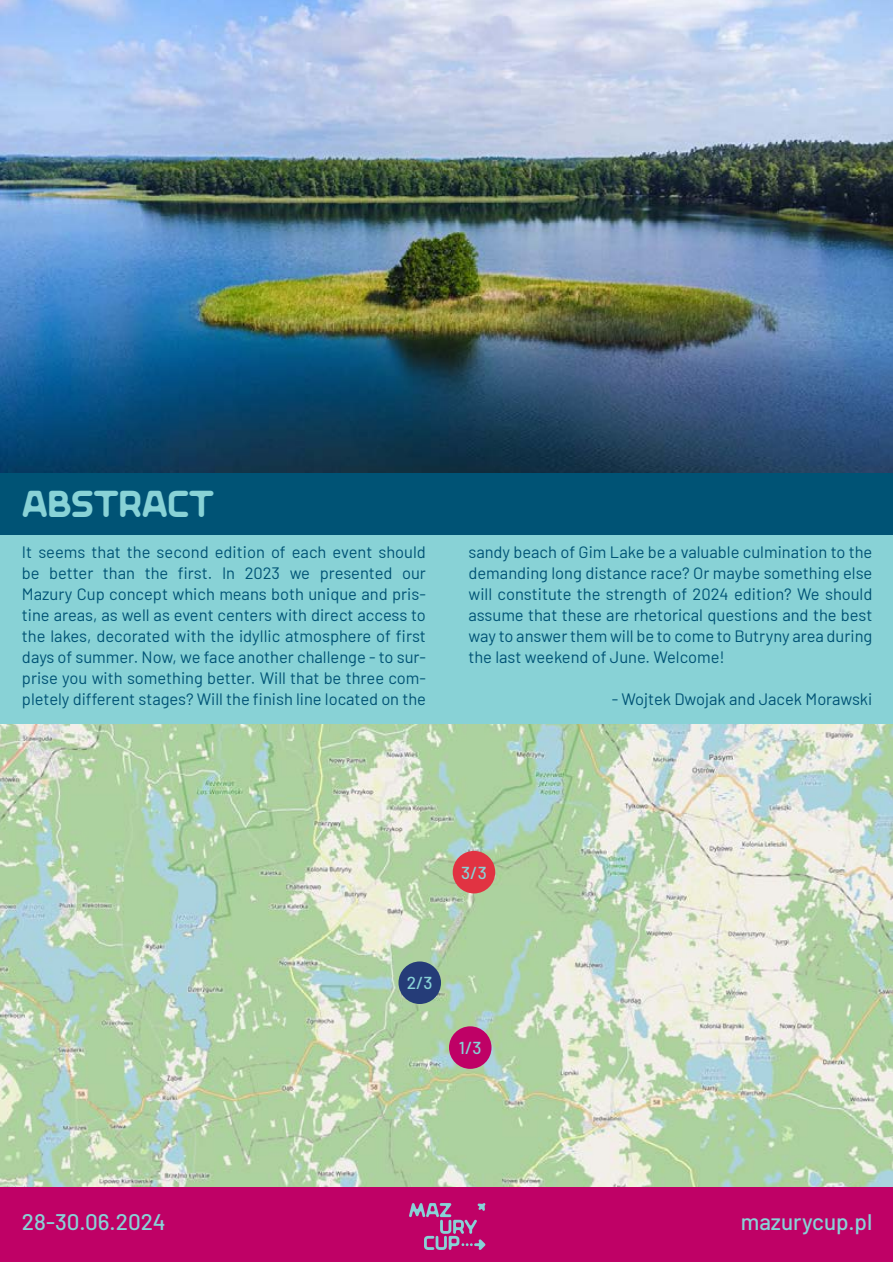
<style>
.page{position:relative;width:893px;height:1263px;background:#fff}
.page>*{position:absolute;margin:0;border:0;box-sizing:border-box;transform-origin:0 0}
.t1{font:37.5px "Maria TRIAL Unconnected";color:#88d2d6}
.t2{font:500 22.5px "Barlow";color:#88d2d6}
.t3{font:500 17.25px "Barlow";color:#88d2d6}
.t4{font:16.5px/21px "Barlow";color:#005375;text-align:justify}
</style>
<div class="page">
<div style="left:1px;top:473px;width:892px;height:63px;background:#005375"></div>
<div style="left:1px;top:536px;width:892px;height:189px;background:#88d2d6"></div>
<div style="left:1px;top:1187px;width:892px;height:75px;background:#bf0166"></div>
<svg style="left:409px;top:1203px;width:76px;height:47px"></svg>
<img style="left:1px;top:725px;width:892px;height:462px">
<div style="left:449px;top:1026px;width:42px;height:43px;background:#bf0166;border-radius:50%"></div>
<div style="left:398px;top:961px;width:43px;height:43px;background:#253c78;border-radius:50%"></div>
<div style="left:453px;top:851px;width:42px;height:42px;background:#e13342;border-radius:50%"></div>
<img style="left:1px;top:0;width:892px;height:473px">
<p class="t1" style="left:22px;top:482px;width:193px">ABSTRACT</p>
<p class="t4" style="left:22px;top:540px;width:405px">It seems that the second edition of each event should be better than the first. In 2023 we presented our Mazury Cup concept which means both unique and pris&shy;tine areas, as well as event centers with direct access to the lakes, decorated with the idyllic atmosphere of first days of summer. Now, we face another challenge - to sur&shy;prise you with something better. Will that be three com&shy;pletely different stages? Will the finish line located on the</p>
<p class="t4" style="left:468px;top:540px;width:405px">sandy beach of Gim Lake be a valuable culmination to the demanding long distance race? Or maybe something else will constitute the strength of 2024 edition? We should assume that these are rhetorical questions and the best way to answer them will be to come to Butryny area during the last weekend of June. Welcome!</p>
<p class="t4" style="left:612px;top:687px;width:262px">- Wojtek Dwojak and Jacek Morawski</p>
<p class="t3" style="left:461px;top:860px;width:27px">3/3</p>
<p class="t3" style="left:407px;top:970px;width:27px">2/3</p>
<p class="t3" style="left:459px;top:1035px;width:24px">1/3</p>
<p class="t2" style="left:22px;top:1205px;width:145px">28-30.06.2024</p>
<p class="t2" style="left:741px;top:1205px;width:133px">mazurycup.pl</p>
</div>
